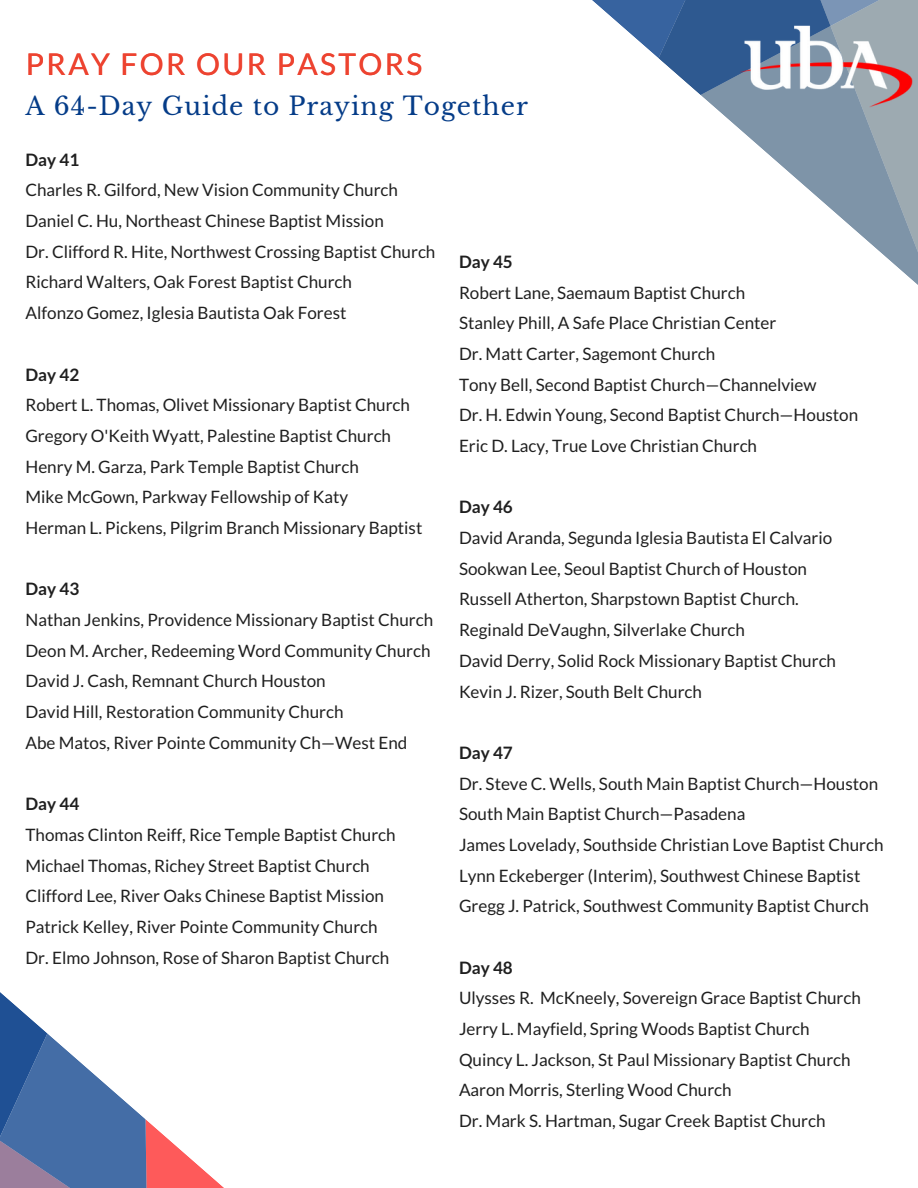
<style>
.page{position:relative;width:918px;height:1188px;background:#fff}
.page>*{position:absolute;margin:0;border:0;box-sizing:border-box;transform-origin:0 0}
.t1{font:30px "Lato";letter-spacing:.08em;color:#ed4330}
.t2{font:24.9px "Libre Baskerville";letter-spacing:.04em;color:#053c88}
.t3{font:17.1px "Lato";color:#1f1f1f}
.t4{font:700 17.1px "Lato";color:#1f1f1f}
</style>
<div class="page">
<svg style="left:777px;top:135px;width:141px;height:150px"></svg>
<svg style="left:592px;top:0;width:326px;height:135px"></svg>
<svg style="left:0;top:992px;width:224px;height:196px"></svg>
<img style="left:737px;top:0;width:178px;height:158px">
<p class="t1" style="left:26px;top:45px;width:398px">PRAY FOR OUR PASTORS</p>
<p class="t2" style="left:25px;top:91px;width:504px">A 64-Day Guide to Praying Together</p>
<p class="t4" style="left:25px;top:149px;width:55px">Day 41</p>
<p class="t3" style="left:25px;top:180px;width:374px">Charles R. Gilford, New Vision Community Church</p>
<p class="t3" style="left:25px;top:210px;width:360px">Daniel C. Hu, Northeast Chinese Baptist Mission</p>
<p class="t3" style="left:25px;top:241px;width:412px">Dr. Clifford R. Hite, Northwest Crossing Baptist Church</p>
<p class="t3" style="left:25px;top:272px;width:328px">Richard Walters, Oak Forest Baptist Church</p>
<p class="t3" style="left:25px;top:302px;width:323px">Alfonzo Gomez, Iglesia Bautista Oak Forest</p>
<p class="t4" style="left:25px;top:364px;width:55px">Day 42</p>
<p class="t3" style="left:25px;top:394px;width:386px">Robert L. Thomas, Olivet Missionary Baptist Church</p>
<p class="t3" style="left:25px;top:425px;width:367px">Gregory O'Keith Wyatt, Palestine Baptist Church</p>
<p class="t3" style="left:25px;top:456px;width:335px">Henry M. Garza, Park Temple Baptist Church</p>
<p class="t3" style="left:25px;top:486px;width:324px">Mike McGown, Parkway Fellowship of Katy</p>
<p class="t3" style="left:25px;top:517px;width:398px">Herman L. Pickens, Pilgrim Branch Missionary Baptist</p>
<p class="t4" style="left:25px;top:578px;width:55px">Day 43</p>
<p class="t3" style="left:25px;top:609px;width:409px">Nathan Jenkins, Providence Missionary Baptist Church</p>
<p class="t3" style="left:25px;top:640px;width:407px">Deon M. Archer, Redeeming Word Community Church</p>
<p class="t3" style="left:25px;top:671px;width:302px">David J. Cash, Remnant Church Houston</p>
<p class="t3" style="left:25px;top:701px;width:320px">David Hill, Restoration Community Church</p>
<p class="t3" style="left:25px;top:732px;width:383px">Abe Matos, River Pointe Community Ch—West End</p>
<p class="t4" style="left:25px;top:793px;width:55px">Day 44</p>
<p class="t3" style="left:25px;top:824px;width:372px">Thomas Clinton Reiff, Rice Temple Baptist Church</p>
<p class="t3" style="left:25px;top:855px;width:346px">Michael Thomas, Richey Street Baptist Church</p>
<p class="t3" style="left:25px;top:885px;width:360px">Clifford Lee, River Oaks Chinese Baptist Mission</p>
<p class="t3" style="left:25px;top:916px;width:354px">Patrick Kelley, River Pointe Community Church</p>
<p class="t3" style="left:25px;top:947px;width:365px">Dr. Elmo Johnson, Rose of Sharon Baptist Church</p>
<p class="t4" style="left:459px;top:251px;width:55px">Day 45</p>
<p class="t3" style="left:459px;top:282px;width:288px">Robert Lane, Saemaum Baptist Church</p>
<p class="t3" style="left:459px;top:312px;width:319px">Stanley Phill, A Safe Place Christian Center</p>
<p class="t3" style="left:459px;top:343px;width:258px">Dr. Matt Carter, Sagemont Church</p>
<p class="t3" style="left:459px;top:374px;width:359px">Tony Bell, Second Baptist Church—Channelview</p>
<p class="t3" style="left:459px;top:404px;width:401px">Dr. H. Edwin Young, Second Baptist Church—Houston</p>
<p class="t3" style="left:459px;top:435px;width:300px">Eric D. Lacy, True Love Christian Church</p>
<p class="t4" style="left:459px;top:496px;width:55px">Day 46</p>
<p class="t3" style="left:459px;top:527px;width:375px">David Aranda, Segunda Iglesia Bautista El Calvario</p>
<p class="t3" style="left:459px;top:558px;width:350px">Sookwan Lee, Seoul Baptist Church of Houston</p>
<p class="t3" style="left:459px;top:589px;width:341px">Russell Atherton, Sharpstown Baptist Church.</p>
<p class="t3" style="left:459px;top:619px;width:288px">Reginald DeVaughn, Silverlake Church</p>
<p class="t3" style="left:459px;top:650px;width:379px">David Derry, Solid Rock Missionary Baptist Church</p>
<p class="t3" style="left:459px;top:681px;width:245px">Kevin J. Rizer, South Belt Church</p>
<p class="t4" style="left:459px;top:742px;width:55px">Day 47</p>
<p class="t3" style="left:459px;top:773px;width:421px">Dr. Steve C. Wells, South Main Baptist Church—Houston</p>
<p class="t3" style="left:459px;top:803px;width:288px">South Main Baptist Church—Pasadena</p>
<p class="t3" style="left:459px;top:834px;width:426px">James Lovelady, Southside Christian Love Baptist Church</p>
<p class="t3" style="left:459px;top:865px;width:403px">Lynn Eckeberger (Interim), Southwest Chinese Baptist</p>
<p class="t3" style="left:459px;top:895px;width:411px">Gregg J. Patrick, Southwest Community Baptist Church</p>
<p class="t4" style="left:459px;top:957px;width:55px">Day 48</p>
<p class="t3" style="left:459px;top:988px;width:403px">Ulysses R. McKneely, Sovereign Grace Baptist Church</p>
<p class="t3" style="left:459px;top:1018px;width:352px">Jerry L. Mayfield, Spring Woods Baptist Church</p>
<p class="t3" style="left:459px;top:1049px;width:393px">Quincy L. Jackson, St Paul Missionary Baptist Church</p>
<p class="t3" style="left:459px;top:1080px;width:274px">Aaron Morris, Sterling Wood Church</p>
<p class="t3" style="left:459px;top:1110px;width:368px">Dr. Mark S. Hartman, Sugar Creek Baptist Church</p>
</div>
